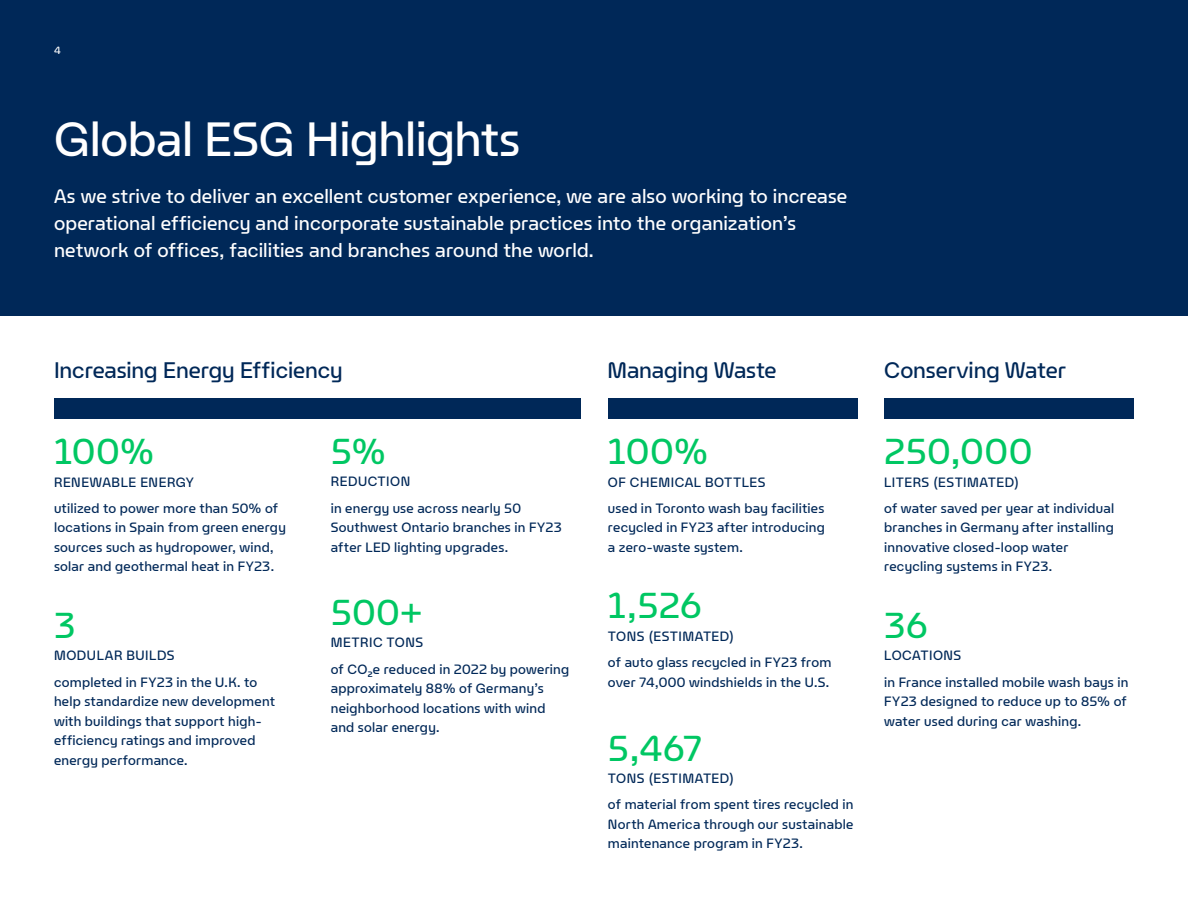
<style>
.page{position:relative;width:1188px;height:918px;background:#fff}
.page>*{position:absolute;margin:0;border:0;box-sizing:border-box;transform-origin:0 0}
.t1{font:48px "e mobilitytext";letter-spacing:-.01em;color:#fff}
.Stat_Number{font:36px "e mobilitytext";letter-spacing:.015em;color:#00c763}
.H2_New{font:22.5px "e mobilitytext";letter-spacing:-.005em;color:#002858}
.t2{font:19.5px/27px "e mobilitytext";letter-spacing:.005em;color:#fff}
.Primary_Body{font:13.5px/19.5px "e mobilitytext";letter-spacing:.02em;color:#002858}
.ALL_CAPS_STAT_LABEL{font:13.5px/19.5px "e mobilitytext";letter-spacing:.025em;color:#002858}
.Stat_Number-2{font:13.5px/19.5px "e mobilitytext";letter-spacing:.02em;color:#002858}
.t3{font:10.5px "e mobilitytext";color:#fff}
</style>
<div class="page">
<div style="left:0;top:0;width:1188px;height:316px;background:#002858"></div>
<div style="left:54px;top:398px;width:527px;height:20px;background:#002858"></div>
<div style="left:608px;top:398px;width:249px;height:20px;background:#002858"></div>
<div style="left:884px;top:398px;width:250px;height:20px;background:#002858"></div>
<p class="t3" style="left:54px;top:44px;width:8px">4</p>
<h1 class="t1" style="left:54px;top:110px;width:468px">Global ESG Highlights</h1>
<h1 class="t2" style="left:54px;top:183px;width:795px">As we strive to deliver an excellent customer experience, we are also working to increase operational efficiency and incorporate sustainable practices into the organization’s network of offices, facilities and branches around the world.</h1>
<h2 class="H2_New" style="left:54px;top:356px;width:290px">Increasing Energy Efficiency</h2>
<p class="Stat_Number" style="left:54px;top:430px;width:102px">100%</p>
<p class="ALL_CAPS_STAT_LABEL" style="left:54px;top:472px;width:142px">RENEWABLE ENERGY</p>
<p class="Primary_Body" style="left:54px;top:498px;width:233px">utilized to power more than 50% of locations in Spain from green energy sources such as hydropower, wind, solar and geothermal heat in FY23.</p>
<p class="Stat_Number" style="left:54px;top:604px;width:23px">3</p>
<p class="ALL_CAPS_STAT_LABEL" style="left:54px;top:646px;width:122px">MODULAR BUILDS</p>
<p class="Primary_Body" style="left:54px;top:672px;width:223px">completed in FY23 in the U.K. to help standardize new development with buildings that support high&shy;efficiency ratings and improved energy performance.</p>
<p class="Stat_Number" style="left:331px;top:430px;width:57px">5%</p>
<p class="ALL_CAPS_STAT_LABEL" style="left:331px;top:472px;width:81px">REDUCTION</p>
<p class="ALL_CAPS_STAT_LABEL" style="left:331px;top:498px;width:232px">in energy use across nearly 50<br>Southwest Ontario branches in FY23 after LED lighting upgrades.</p>
<p class="Stat_Number" style="left:331px;top:591px;width:93px">500+</p>
<p class="ALL_CAPS_STAT_LABEL" style="left:331px;top:633px;width:94px">METRIC TONS</p>
<p class="Primary_Body" style="left:331px;top:659px;width:240px">of CO<sub>2</sub>e reduced in 2022 by powering approximately 88% of Germany’s neighborhood locations with wind and solar energy.</p>
<h2 class="H2_New" style="left:608px;top:356px;width:171px">Managing Waste</h2>
<p class="Stat_Number" style="left:608px;top:430px;width:102px">100%</p>
<p class="ALL_CAPS_STAT_LABEL" style="left:608px;top:472px;width:159px">OF CHEMICAL BOTTLES</p>
<p class="Primary_Body" style="left:608px;top:498px;width:218px;text-align:justify">used in Toronto wash bay facilities recycled in FY23 after introducing a zero-waste system.</p>
<p class="Stat_Number" style="left:608px;top:584px;width:96px">1,526</p>
<p class="ALL_CAPS_STAT_LABEL" style="left:608px;top:626px;width:128px">TONS (ESTIMATED)</p>
<p class="Stat_Number-2" style="left:608px;top:653px;width:225px">of auto glass recycled in FY23 from over 74,000 windshields in the U.S.</p>
<p class="Stat_Number" style="left:608px;top:726px;width:96px">5,467</p>
<p class="ALL_CAPS_STAT_LABEL" style="left:608px;top:769px;width:128px">TONS (ESTIMATED)</p>
<p class="Primary_Body" style="left:608px;top:795px;width:247px;text-align:justify">of material from spent tires recycled in North America through our sustainable maintenance program in FY23.</p>
<h2 class="H2_New" style="left:884px;top:356px;width:183px">Conserving Water</h2>
<p class="Stat_Number" style="left:884px;top:430px;width:149px">250,000</p>
<p class="ALL_CAPS_STAT_LABEL" style="left:884px;top:472px;width:136px">LITERS (ESTIMATED)</p>
<p class="Primary_Body" style="left:884px;top:498px;width:232px">of water saved per year at individual branches in Germany after installing innovative closed-loop water recycling systems in FY23.</p>
<p class="Stat_Number" style="left:884px;top:604px;width:45px">36</p>
<p class="ALL_CAPS_STAT_LABEL" style="left:884px;top:646px;width:79px">LOCATIONS</p>
<p class="ALL_CAPS_STAT_LABEL" style="left:884px;top:672px;width:246px;text-align:justify">in France installed mobile wash bays in FY23 designed to reduce up to 85% of water used during car washing.</p>
</div>
